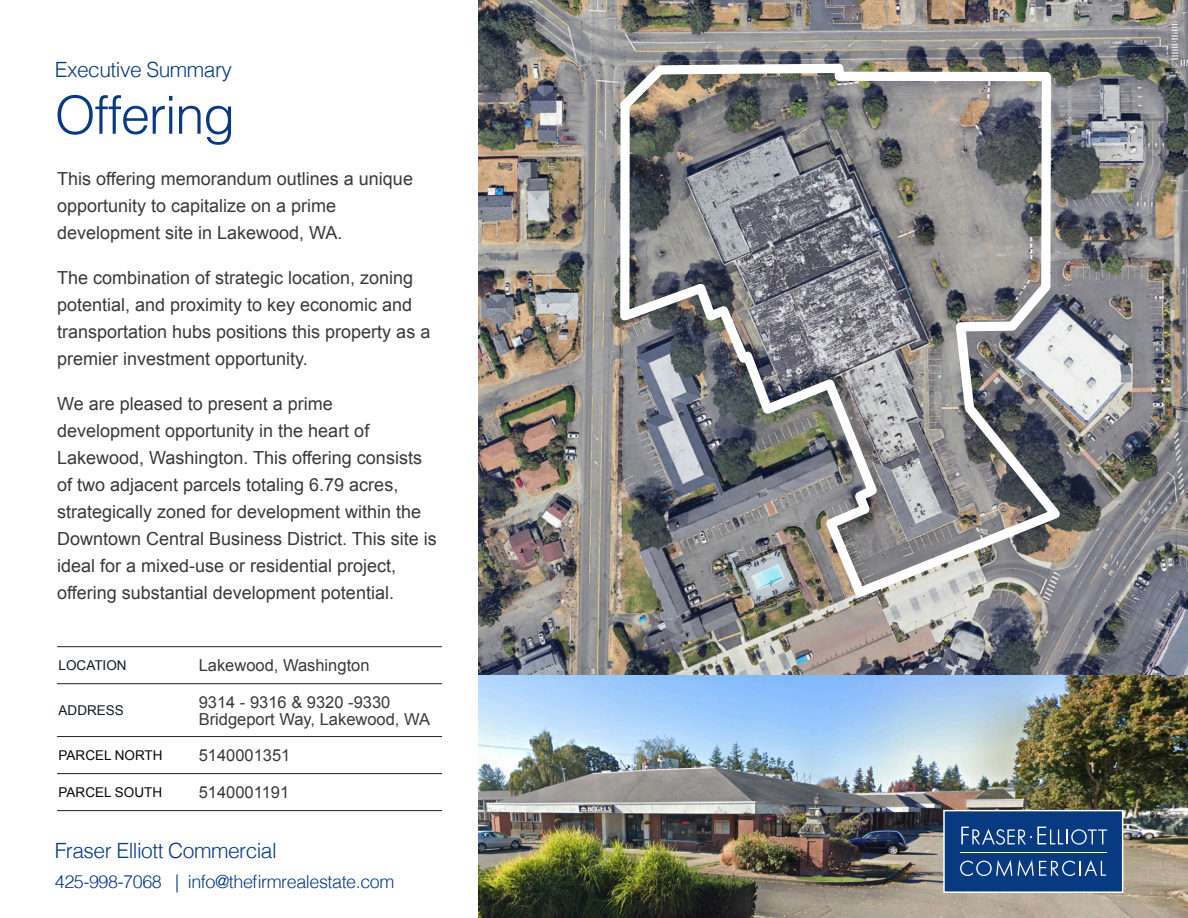
<style>
.page{position:relative;width:1188px;height:918px;background:#fff}
.page>*{position:absolute;margin:0;border:0;box-sizing:border-box;transform-origin:0 0}
.t1{font:300 52.5px "Helvetica";letter-spacing:-.025em;color:#083a82}
.t2{font:300 21px "Helvetica";letter-spacing:-.025em;color:#083a82}
.t3{font:18px/27px "Arial";color:rgb(8 7 4/.8)}
.t4{font:300 18px "Helvetica";letter-spacing:-.025em;color:#083a82}
.t5{font:16.5px/17.1px "Arial";color:rgb(8 7 4/.8)}
.t6{font:13.5px "Arial";color:#080704}
.t7{font:13.5px "Arial";color:#0a1b1f}
</style>
<div class="page">
<img style="left:478px;top:0;width:710px;height:675px">
<hr style="left:57px;top:646px;width:385px;height:1px;background:#231f20">
<hr style="left:57px;top:683px;width:385px;height:1px;background:#231f20">
<hr style="left:57px;top:736px;width:385px;height:1px;background:#231f20">
<hr style="left:57px;top:773px;width:385px;height:1px;background:#231f20">
<hr style="left:57px;top:810px;width:385px;height:1px;background:#231f20">
<img style="left:616px;top:57px;width:454px;height:547px">
<img style="left:478px;top:675px;width:710px;height:243px">
<div style="left:943px;top:810px;width:180px;height:83px;background:#083a82;border:2px solid #fff"></div>
<hr style="left:961px;top:852px;width:146px;height:1px;background:#fff">
<svg style="left:960px;top:860px;width:146px;height:16px"></svg>
<svg style="left:961px;top:827px;width:146px;height:18px"></svg>
<p class="t2" style="left:55px;top:62px;width:179px">Executive Summary</p>
<h1 class="t1" style="left:55px;top:96px;width:182px">Offering</h1>
<p class="t3" style="left:57px;top:167px;width:357px">This offering memorandum outlines a unique opportunity to capitalize on a prime development site in Lakewood, WA.</p>
<p class="t3" style="left:57px;top:266px;width:375px">The combination of strategic location, zoning potential, and proximity to key economic and transportation hubs positions this property as a premier investment opportunity.</p>
<p class="t3" style="left:57px;top:392px;width:381px">We are pleased to present a prime development opportunity in the heart of Lakewood, Washington. This offering consists of two adjacent parcels totaling 6.79 acres, strategically zoned for development within the Downtown Central Business District. This site is ideal for a mixed-use or residential project, offering substantial development potential.</p>
<p class="t7" style="left:59px;top:660px;width:70px">LOCATION</p>
<p class="t5" style="left:199px;top:658px;width:172px">Lakewood, Washington</p>
<p class="t7" style="left:59px;top:705px;width:67px">ADDRESS</p>
<p class="t5" style="left:199px;top:695px;width:233px">9314 - 9316 &amp; 9320 -9330<br>Bridgeport Way, Lakewood, WA</p>
<p class="t6" style="left:59px;top:750px;width:106px">PARCEL NORTH</p>
<p class="t5" style="left:199px;top:748px;width:93px">5140001351</p>
<p class="t6" style="left:59px;top:787px;width:105px">PARCEL SOUTH</p>
<p class="t5" style="left:199px;top:785px;width:92px">5140001191</p>
<p class="t2" style="left:55px;top:843px;width:223px">Fraser Elliott Commercial</p>
<p class="t4" style="left:55px;top:875px;width:341px">425-998-7068 | info@thefirmrealestate.com</p>
</div>
